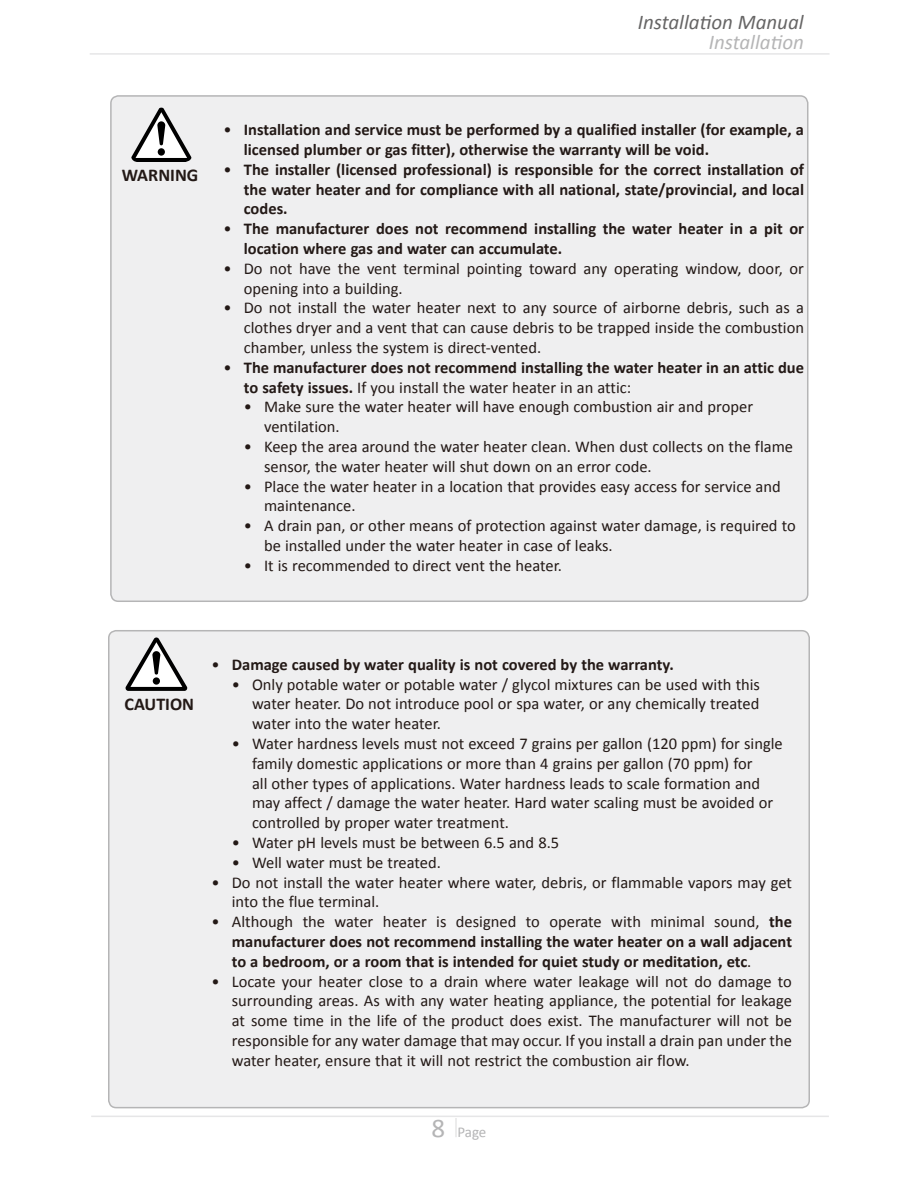
<style>
.page{position:relative;width:918px;height:1188px;background:#fff}
.page>*{position:absolute;margin:0;border:0;box-sizing:border-box;transform-origin:0 0}
.Chapter_header{font:italic 21px "Calibri";color:#666565}
.section_header{font:italic 21px "Calibri";color:#b5b5b6}
.PL図{font:700 18px "Calibri";color:#231916}
.t1{font:16.5px/19.8px "Calibri";color:#231916}
.t2{font:700 16.5px/19.8px "Calibri";color:#231916}
.t3{font:15px "Calibri";color:#b5b5b6}
.s1{font-weight:400}
.s2{font-size:27px}
</style>
<div class="page">
<hr style="left:91px;top:1116px;width:738px;height:1px;background:#e6e6e7">
<svg style="left:455px;top:1118px;width:2px;height:19px"></svg>
<hr style="left:90px;top:53px;width:740px;height:2px;background:#e6e6e7">
<div style="left:111px;top:96px;width:697px;height:505px;background:#efeff0;border-radius:8px"></div>
<div style="left:110px;top:95px;width:698px;height:507px;border:2px solid #b5b5b6;border-radius:8px"></div>
<svg style="left:131px;top:107px;width:61px;height:55px"></svg>
<div style="left:109px;top:631px;width:700px;height:477px;background:#efeff0;border-radius:8px"></div>
<div style="left:108px;top:630px;width:702px;height:478px;border:2px solid #b5b5b6;border-radius:8px"></div>
<svg style="left:125px;top:638px;width:62px;height:53px"></svg>
<p class="Chapter_header" style="left:638px;top:8px;width:167px">Installation Manual</p>
<p class="section_header" style="left:709px;top:27px;width:97px">Installation</p>
<p class="PL図" style="left:122px;top:164px;width:78px">WARNING</p>
<p class="t2" style="left:244px;top:120px;width:562px;text-indent:-20px"><span class="s1">•</span> Installation and service must be performed by a qualified installer (for example, a licensed plumber or gas fitter), otherwise the warranty will be void.</p>
<p class="t2" style="left:244px;top:159px;width:562px;text-align:justify;text-indent:-20px"><span class="s1">•</span> The installer (licensed professional) is responsible for the correct installation of the water heater and for compliance with all national, state/provincial, and local codes.</p>
<p class="t2" style="left:244px;top:219px;width:562px;text-indent:-20px"><span class="s1">•</span> The manufacturer does not recommend installing the water heater in a pit or location where gas and water can accumulate.</p>
<p class="t1" style="left:244px;top:259px;width:562px;text-indent:-20px">• Do not have the vent terminal pointing toward any operating window, door, or opening into a building.</p>
<p class="t1" style="left:244px;top:298px;width:562px;text-align:justify;text-indent:-20px">• Do not install the water heater next to any source of airborne debris, such as a clothes dryer and a vent that can cause debris to be trapped inside the combustion chamber, unless the system is direct-vented.</p>
<p class="t2" style="left:244px;top:357px;width:562px;text-indent:-20px"><span class="s1">•</span> The manufacturer does not recommend installing the water heater in an attic due to safety issues. <span class="s1">If you install the water heater in an attic:</span></p>
<p class="t1" style="left:264px;top:397px;width:491px;text-indent:-20px">• Make sure the water heater will have enough combustion air and proper ventilation.</p>
<p class="t1" style="left:264px;top:437px;width:531px;text-indent:-20px">• Keep the area around the water heater clean. When dust collects on the flame sensor, the water heater will shut down on an error code.</p>
<p class="t1" style="left:264px;top:476px;width:518px;text-indent:-20px">• Place the water heater in a location that provides easy access for service and maintenance.</p>
<p class="t1" style="left:264px;top:516px;width:533px;text-indent:-20px">• A drain pan, or other means of protection against water damage, is required to be installed under the water heater in case of leaks.</p>
<p class="t1" style="left:244px;top:556px;width:317px">• It is recommended to direct vent the heater.</p>
<p class="PL図" style="left:125px;top:692px;width:71px">CAUTION</p>
<p class="t2" style="left:212px;top:654px;width:464px"><span class="s1">•</span> Damage caused by water quality is not covered by the warranty.</p>
<p class="t1" style="left:252px;top:674px;width:510px;text-align:justify;text-indent:-20px">• Only potable water or potable water / glycol mixtures can be used with this water heater. Do not introduce pool or spa water, or any chemically treated water into the water heater.</p>
<p class="t1" style="left:252px;top:734px;width:532px;text-indent:-20px">• Water hardness levels must not exceed 7 grains per gallon (120 ppm) for single family domestic applications or more than 4 grains per gallon (70 ppm) for<br>all other types of applications. Water hardness leads to scale formation and may affect / damage the water heater. Hard water scaling must be avoided or controlled by proper water treatment.</p>
<p class="t1" style="left:232px;top:833px;width:329px">• Water pH levels must be between 6.5 and 8.5</p>
<p class="t1" style="left:232px;top:852px;width:208px">• Well water must be treated.</p>
<p class="t1" style="left:232px;top:872px;width:562px;text-indent:-20px">• Do not install the water heater where water, debris, or flammable vapors may get into the flue terminal.</p>
<p class="t2" style="left:232px;top:912px;width:562px;text-align:justify;text-indent:-20px"><span class="s1">• Although the water heater is designed to operate with minimal sound,</span> the manufacturer does not recommend installing the water heater on a wall adjacent to a bedroom, or a room that is intended for quiet study or meditation, etc<span class="s1">.</span></p>
<p class="t1" style="left:232px;top:971px;width:562px;text-align:justify;text-indent:-20px">• Locate your heater close to a drain where water leakage will not do damage to surrounding areas. As with any water heating appliance, the potential for leakage at some time in the life of the product does exist. The manufacturer will not be responsible for any water damage that may occur. If you install a drain pan under the water heater, ensure that it will not restrict the combustion air flow.</p>
<p class="t3" style="left:432px;top:1123px;width:56px"><span class="s2">8</span> Page</p>
</div>
